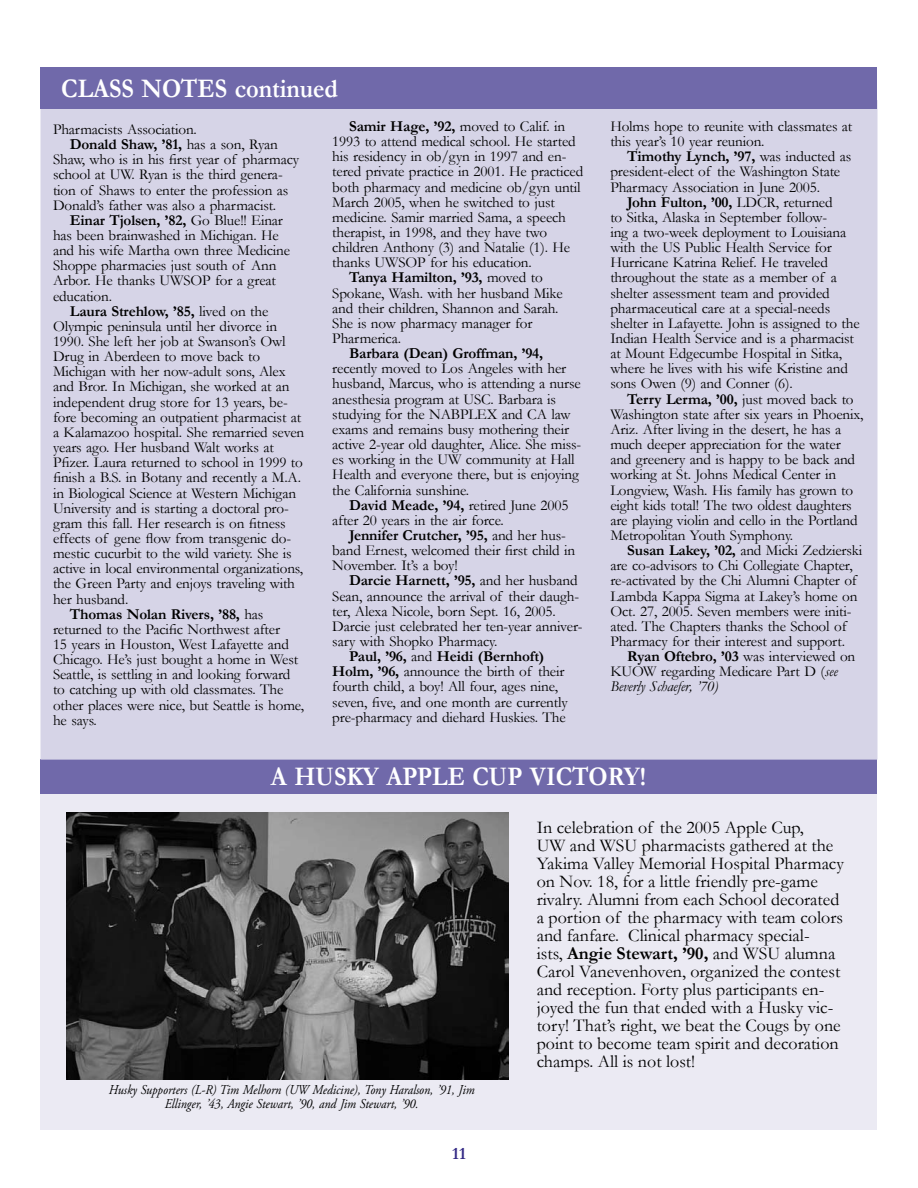
<style>
.page{position:relative;width:918px;height:1188px;background:#fff}
.page>*{position:absolute;margin:0;border:0;box-sizing:border-box;transform-origin:0 0}
.t1{font:700 27px "Garamond";color:#fff;scale:.9 1}
.t2{font:18px/18px "Garamond";color:#000}
.t3{font:700 17.25px "Garamond";color:#332985}
.t4{font:15.15px/15.1px "Garamond";letter-spacing:-.01em;color:#000}
.t5{font:700 15.15px "Garamond";letter-spacing:-.01em;color:#000}
.t6{font:italic 13.5px/13.5px "Adobe Garamond Pro";color:#000;text-align:center;scale:.9 1}
.s1{font-weight:400}
.s2{font-weight:700}
.s3{font-style:italic}
</style>
<div class="page">
<div style="left:40px;top:793px;width:838px;height:337px;background:#ebeaf3"></div>
<div style="left:40px;top:759px;width:838px;height:34px;background:#7069aa"></div>
<div style="left:41px;top:101px;width:836px;height:658px;background:#d6d4e7"></div>
<div style="left:40px;top:68px;width:838px;height:41px;background:#7069aa"></div>
<img style="left:66px;top:813px;width:443px;height:266px">
<h1 class="t1" style="left:61px;top:70px;width:111px">CLASS NOT</h1>
<h1 class="t1" style="left:197px;top:70px;width:158px">ES continued</h1>
<p class="t4" style="left:53px;top:121px;width:145px">Pharmacists Association.</p>
<p class="t5" style="left:70px;top:134px;width:210px">Donald Shaw, ’81, <span class="s1">has a son, Ryan</span></p>
<p class="t4" style="left:53px;top:151px;width:248px">Shaw, who is in his first year of pharmacy</p>
<p class="t4" style="left:53px;top:167px;width:231px">school at UW. Ryan is the third genera-</p>
<p class="t4" style="left:53px;top:182px;width:237px">tion of Shaws to enter the profession as</p>
<p class="t4" style="left:53px;top:197px;width:225px">Donald’s father was also a pharmacist.</p>
<p class="t5" style="left:70px;top:210px;width:215px">Einar Tjolsen, ’82, <span class="s1">Go Blue!! Einar</span></p>
<p class="t4" style="left:53px;top:227px;width:227px">has been brainwashed in Michigan. He</p>
<p class="t4" style="left:53px;top:242px;width:239px">and his wife Martha own three Medicine</p>
<p class="t4" style="left:53px;top:258px;width:225px">Shoppe pharmacies just south of Ann</p>
<p class="t4" style="left:53px;top:273px;width:225px">Arbor. He thanks UWSOP for a great</p>
<p class="t4" style="left:53px;top:288px;width:61px">education.</p>
<p class="t5" style="left:70px;top:301px;width:200px">Laura Strehlow, ’85, <span class="s1">lived on the</span></p>
<p class="t4" style="left:53px;top:318px;width:226px">Olympic peninsula until her divorce in</p>
<p class="t4" style="left:53px;top:333px;width:234px">1990. She left her job at Swanson’s Owl</p>
<p class="t4" style="left:53px;top:348px;width:209px">Drug in Aberdeen to move back to</p>
<p class="t4" style="left:53px;top:364px;width:234px">Michigan with her now-adult sons, Alex</p>
<p class="t4" style="left:53px;top:379px;width:238px">and Bror. In Michigan, she worked at an</p>
<p class="t4" style="left:53px;top:394px;width:236px">independent drug store for 13 years, be-</p>
<p class="t4" style="left:53px;top:409px;width:250px">fore becoming an outpatient pharmacist at</p>
<p class="t4" style="left:53px;top:424px;width:253px">a Kalamazoo hospital. She remarried seven</p>
<p class="t4" style="left:53px;top:439px;width:222px">years ago. Her husband Walt works at</p>
<p class="t4" style="left:53px;top:454px;width:251px">Pfizer. Laura returned to school in 1999 to</p>
<p class="t4" style="left:53px;top:470px;width:250px">finish a B.S. in Botany and recently a M.A.</p>
<p class="t4" style="left:53px;top:485px;width:245px">in Biological Science at Western Michigan</p>
<p class="t4" style="left:53px;top:500px;width:237px">University and is starting a doctoral pro-</p>
<p class="t4" style="left:53px;top:515px;width:234px">gram this fall. Her research is on fitness</p>
<p class="t4" style="left:53px;top:530px;width:240px">effects of gene flow from transgenic do-</p>
<p class="t4" style="left:53px;top:545px;width:240px">mestic cucurbit to the wild variety. She is</p>
<p class="t4" style="left:53px;top:561px;width:252px">active in local environmental organizations,</p>
<p class="t4" style="left:53px;top:576px;width:243px">the Green Party and enjoys traveling with</p>
<p class="t4" style="left:53px;top:591px;width:77px">her husband.</p>
<p class="t5" style="left:70px;top:604px;width:195px">Thomas Nolan Rivers, ’88, <span class="s1">has</span></p>
<p class="t4" style="left:53px;top:621px;width:229px">returned to the Pacific Northwest after</p>
<p class="t4" style="left:53px;top:636px;width:238px">15 years in Houston, West Lafayette and</p>
<p class="t4" style="left:53px;top:651px;width:247px">Chicago. He’s just bought a home in West</p>
<p class="t4" style="left:53px;top:667px;width:239px">Seattle, is settling in and looking forward</p>
<p class="t4" style="left:53px;top:682px;width:232px">to catching up with old classmates. The</p>
<p class="t4" style="left:53px;top:697px;width:253px">other places were nice, but Seattle is home,</p>
<p class="t4" style="left:53px;top:712px;width:45px">he says.</p>
<p class="t4" style="left:349px;top:118px;width:218px"><span class="s2">Samir Hage, ’92,</span> moved to Calif. in</p>
<p class="t4" style="left:332px;top:133px;width:245px">1993 to attend medical school. He started</p>
<p class="t4" style="left:332px;top:148px;width:236px">his residency in ob/gyn in 1997 and en-</p>
<p class="t4" style="left:332px;top:164px;width:252px">tered private practice in 2001. He practiced</p>
<p class="t4" style="left:332px;top:179px;width:250px">both pharmacy and medicine ob/gyn until</p>
<p class="t4" style="left:332px;top:194px;width:224px">March 2005, when he switched to just</p>
<p class="t4" style="left:332px;top:209px;width:235px">medicine. Samir married Sama, a speech</p>
<p class="t4" style="left:332px;top:224px;width:216px">therapist, in 1998, and they have two</p>
<p class="t4" style="left:332px;top:239px;width:239px">children Anthony (3) and Natalie (1). He</p>
<p class="t4" style="left:332px;top:255px;width:201px">thanks UWSOP for his education.</p>
<p class="t5" style="left:349px;top:267px;width:195px">Tanya Hamilton, ’93, <span class="s1">moved to</span></p>
<p class="t4" style="left:332px;top:285px;width:232px">Spokane, Wash. with her husband Mike</p>
<p class="t4" style="left:332px;top:300px;width:228px">and their children, Shannon and Sarah.</p>
<p class="t4" style="left:332px;top:315px;width:202px">She is now pharmacy manager for</p>
<p class="t4" style="left:332px;top:330px;width:70px">Pharmerica.</p>
<p class="t5" style="left:349px;top:343px;width:196px">Barbara (Dean) Groffman, ’94,</p>
<p class="t4" style="left:332px;top:361px;width:251px">recently moved to Los Angeles with her husband, Marcus, who is attending a nurse anesthesia program at USC. Barbara is studying for the NABPLEX and CA law exams and remains busy mothering their active 2-year old daughter, Alice. She miss&shy;es working in the UW community at Hall Health and everyone there, but is enjoying the California sunshine.</p>
<p class="t4" style="left:332px;top:497px;width:238px;text-indent:17px"><span class="s2">David Meade, ’94,</span> retired June 2005 after 20 years in the air force.</p>
<p class="t4" style="left:332px;top:527px;width:244px;text-indent:17px"><span class="s2">Jennifer Crutcher, ’95,</span> and her hus&shy;band Ernest, welcomed their first child in<br>November. It’s a boy!</p>
<p class="t5" style="left:349px;top:570px;width:230px">Darcie Harnett, ’95, <span class="s1">and her husband</span></p>
<p class="t4" style="left:332px;top:588px;width:248px">Sean, announce the arrival of their daugh-</p>
<p class="t4" style="left:332px;top:603px;width:225px">ter, Alexa Nicole, born Sept. 16, 2005.</p>
<p class="t4" style="left:332px;top:618px;width:252px">Darcie just celebrated her ten-year anniver-</p>
<p class="t4" style="left:332px;top:633px;width:167px">sary with Shopko Pharmacy.</p>
<p class="t5" style="left:349px;top:646px;width:197px">Paul, ’96, <span class="s1">and</span> Heidi (Bernhoft)</p>
<p class="t4" style="left:332px;top:664px;width:234px"><span class="s2">Holm, ’96,</span> announce the birth of their</p>
<p class="t4" style="left:332px;top:679px;width:227px">fourth child, a boy! All four, ages nine,</p>
<p class="t4" style="left:332px;top:694px;width:237px">seven, five, and one month are currently</p>
<p class="t4" style="left:332px;top:709px;width:235px">pre-pharmacy and diehard Huskies. The</p>
<p class="t4" style="left:610px;top:118px;width:244px">Holms hope to reunite with classmates at this year’s 10 year reunion.</p>
<p class="t4" style="left:610px;top:148px;width:242px;text-indent:17px"><span class="s2">Timothy Lynch, ’97,</span> was inducted as president-elect of the Washington State<br>Pharmacy Association in June 2005.</p>
<p class="t4" style="left:610px;top:194px;width:251px;text-indent:17px"><span class="s2">John Fulton, ’00,</span> LDCR, returned<br>to Sitka, Alaska in September follow-<br>ing a two-week deployment to Louisiana with the US Public Health Service for Hurricane Katrina Relief. He traveled throughout the state as a member of a shelter assessment team and provided pharmaceutical care at a special-needs shelter in Lafayette. John is assigned to the Indian Health Service and is a pharmacist at Mount Edgecumbe Hospital in Sitka, where he lives with his wife Kristine and sons Owen (9) and Conner (6).</p>
<p class="t4" style="left:610px;top:391px;width:255px;text-indent:17px"><span class="s2">Terry Lerma, ’00,</span> just moved back to Washington state after six years in Phoenix, Ariz. After living in the desert, he has a much deeper appreciation for the water and greenery and is happy to be back and working at St. Johns Medical Center in Longview, Wash. His family has grown to eight kids total! The two oldest daughters are playing violin and cello in the Portland Metropolitan Youth Symphony.</p>
<p class="t4" style="left:610px;top:542px;width:253px;text-indent:17px"><span class="s2">Susan Lakey, ’02,</span> and Micki Zedzierski are co-advisors to Chi Collegiate Chapter, re-activated by the Chi Alumni Chapter of Lambda Kappa Sigma at Lakey’s home on Oct. 27, 2005. Seven members were initi&shy;ated. The Chapters thanks the School of Pharmacy for their interest and support.</p>
<p class="t4" style="left:610px;top:648px;width:246px;text-indent:17px"><span class="s2">Ryan Oftebro, ’03</span> was interviewed on<br>KUOW regarding Medicare Part D (<span class="s3">see<br>Beverly Schaefer, ’70)</span></p>
<h1 class="t1" style="left:271px;top:758px;width:47px">A Husk</h1>
<h1 class="t1" style="left:363px;top:758px;width:45px">y Apple</h1>
<h1 class="t1" style="left:472px;top:758px;width:19px">Cup</h1>
<h1 class="t1" style="left:530px;top:758px;width:130px">Victory!</h1>
<p class="t6" style="left:109px;top:1083px;width:408px">Husky Supporters (L-R) Tim Melhorn (UW Medicine), Tony Haralson, ’91, Jim<br>Ellinger, ’43, Angie Stewart, ’90, and Jim Stewart, ’90.</p>
<p class="t3" style="left:452px;top:1142px;width:15px">11</p>
<p class="t2" style="left:537px;top:818px;width:309px">In celebration of the 2005 Apple Cup,<br>UW and WSU pharmacists gathered at the Yakima Valley Memorial Hospital Pharmacy on Nov. 18, for a little friendly pre-game rivalry. Alumni from each School decorated a portion of the pharmacy with team colors and fanfare. Clinical pharmacy special-<br>ists, <span class="s2">Angie Stewart, ’90,</span> and WSU alumna Carol Vanevenhoven, organized the contest and reception. Forty plus participants en&shy;joyed the fun that ended with a Husky vic&shy;tory! That’s right, we beat the Cougs by one point to become team spirit and decoration champs. All is not lost!</p>
</div>
